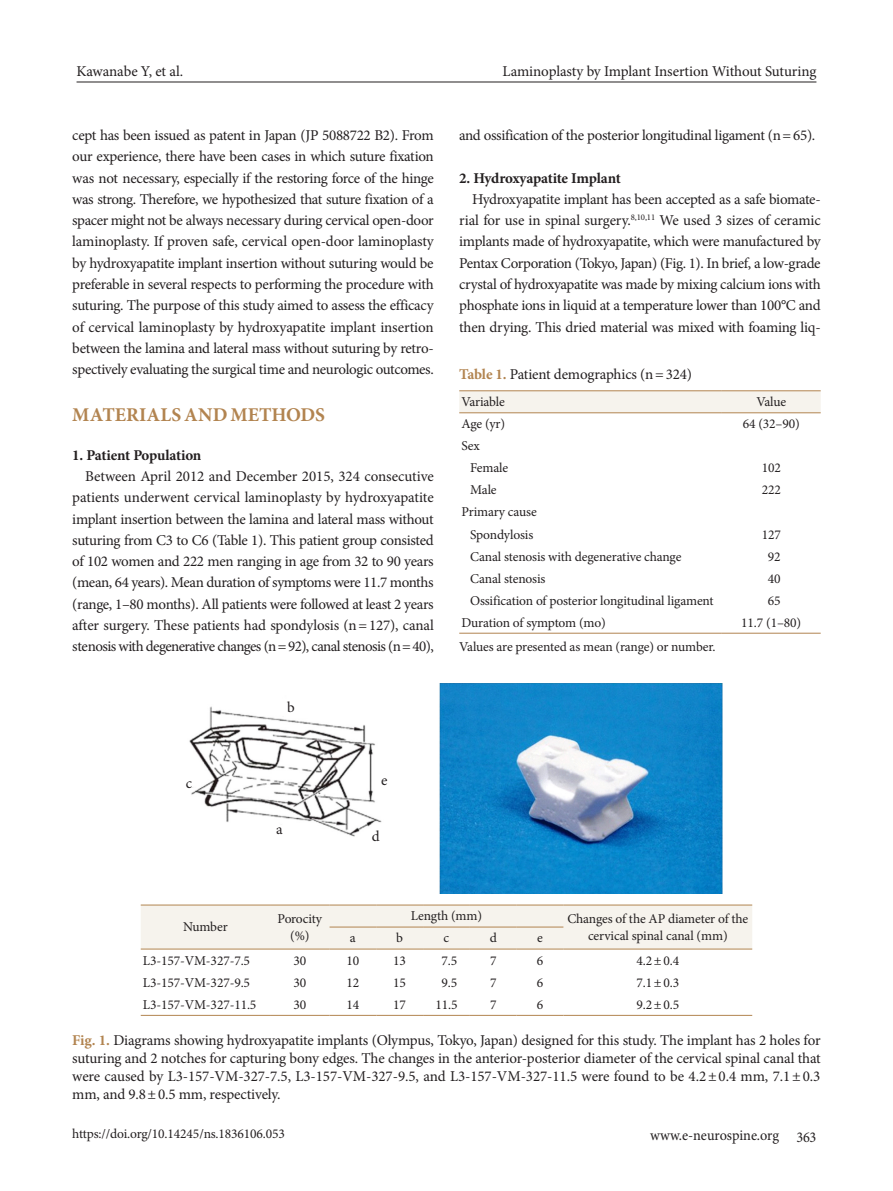
<style>
.page{position:relative;width:893px;height:1191px;background:#fff}
.page>*{position:absolute;margin:0;border:0;box-sizing:border-box;transform-origin:0 0}
.대제목{font:700 19.5px "Minion Pro";color:#b28450}
.본문{font:15px/21.3px "Minion Pro";letter-spacing:-.02em;color:#231f20;text-align:justify}
.표그림캡션{font:15px/18px "Minion Pro";letter-spacing:-.01em;color:#231f20;text-align:justify}
.중제목{font:700 15px "Minion Pro";letter-spacing:-.015em;color:#231f20}
.본문-2{font:15px "Minion Pro";letter-spacing:-.02em;color:#231f20;scale:.95 1}
.그림_지문_8pt{font:15px "Minion Pro";color:#231f20}
.표본문{font:13.5px "Minion Pro";letter-spacing:-.01em;color:#231f20}
.표항목{font:13.5px/16.2px "Minion Pro";letter-spacing:-.01em;color:#231f20;text-align:center}
.doi_번호{font:13.5px "Minion Pro";letter-spacing:-.01em;color:#231f20}
.s1{font-weight:700;color:#b28450}
</style>
<div class="page">
<hr style="left:77px;top:82px;width:739px;height:1px;background:#231f20">
<div style="left:459px;top:391px;width:362px;height:21px;background:#f6f3ed"></div>
<hr style="left:459px;top:390px;width:263px;height:1px;background:#b28450">
<hr style="left:722px;top:390px;width:99px;height:1px;background:#b28450">
<hr style="left:459px;top:412px;width:263px;height:1px;background:#b28450">
<hr style="left:722px;top:412px;width:99px;height:1px;background:#b28450">
<hr style="left:459px;top:633px;width:263px;height:1px;background:#b28450">
<hr style="left:722px;top:633px;width:99px;height:1px;background:#b28450">
<div style="left:141px;top:905px;width:611px;height:43px;background:#f6f3ed"></div>
<hr style="left:141px;top:904px;width:129px;height:1px;background:#b28450">
<hr style="left:270px;top:904px;width:60px;height:1px;background:#b28450">
<hr style="left:330px;top:904px;width:46px;height:1px;background:#b28450">
<hr style="left:376px;top:904px;width:47px;height:1px;background:#b28450">
<hr style="left:423px;top:904px;width:47px;height:1px;background:#b28450">
<hr style="left:470px;top:904px;width:47px;height:1px;background:#b28450">
<hr style="left:517px;top:904px;width:46px;height:1px;background:#b28450">
<hr style="left:563px;top:904px;width:189px;height:1px;background:#b28450">
<hr style="left:330px;top:926px;width:46px;height:1px;background:#b28450">
<hr style="left:376px;top:926px;width:47px;height:1px;background:#b28450">
<hr style="left:423px;top:926px;width:47px;height:1px;background:#b28450">
<hr style="left:470px;top:926px;width:47px;height:1px;background:#b28450">
<hr style="left:517px;top:926px;width:46px;height:1px;background:#b28450">
<hr style="left:141px;top:948px;width:129px;height:1px;background:#b28450">
<hr style="left:270px;top:948px;width:60px;height:1px;background:#b28450">
<hr style="left:330px;top:948px;width:46px;height:1px;background:#b28450">
<hr style="left:376px;top:948px;width:47px;height:1px;background:#b28450">
<hr style="left:423px;top:948px;width:47px;height:1px;background:#b28450">
<hr style="left:470px;top:948px;width:47px;height:1px;background:#b28450">
<hr style="left:517px;top:948px;width:46px;height:1px;background:#b28450">
<hr style="left:563px;top:948px;width:189px;height:1px;background:#b28450">
<hr style="left:141px;top:1015px;width:129px;height:1px;background:#b28450">
<hr style="left:270px;top:1015px;width:60px;height:1px;background:#b28450">
<hr style="left:330px;top:1015px;width:46px;height:1px;background:#b28450">
<hr style="left:376px;top:1015px;width:47px;height:1px;background:#b28450">
<hr style="left:423px;top:1015px;width:47px;height:1px;background:#b28450">
<hr style="left:470px;top:1015px;width:47px;height:1px;background:#b28450">
<hr style="left:517px;top:1015px;width:46px;height:1px;background:#b28450">
<hr style="left:563px;top:1015px;width:189px;height:1px;background:#b28450">
<img style="left:189px;top:683px;width:533px;height:210px">
<p class="본문" style="left:77px;top:61px;width:108px">Kawanabe Y, et al.</p>
<p class="본문" style="left:502px;top:61px;width:315px">Laminoplasty by Implant Insertion Without Suturing</p>
<p class="본문" style="left:72px;top:125px;width:363px">cept has been issued as patent in Japan (JP 5088722 B2). From our experience, there have been cases in which suture fixation was not necessary, especially if the restoring force of the hinge was strong. Therefore, we hypothesized that suture fixation of a spacer might not be always necessary during cervical open-door laminoplasty. If proven safe, cervical open-door laminoplasty by hydroxyapatite implant insertion without suturing would be preferable in several respects to performing the procedure with suturing. The purpose of this study aimed to assess the efficacy of cervical laminoplasty by hydroxyapatite implant insertion between the lamina and lateral mass without suturing by retro&shy;spectively evaluating the surgical time and neurologic outcomes.</p>
<p class="대제목" style="left:72px;top:401px;width:254px">MATERIALS AND METHODS</p>
<p class="중제목" style="left:72px;top:444px;width:131px">1. Patient Population</p>
<p class="본문" style="left:72px;top:465px;width:363px;text-indent:13px">Between April 2012 and December 2015, 324 consecutive patients underwent cervical laminoplasty by hydroxyapatite implant insertion between the lamina and lateral mass without suturing from C3 to C6 (Table 1). This patient group consisted of 102 women and 222 men ranging in age from 32 to 90 years (mean, 64 years). Mean duration of symptoms were 11.7 months (range, 1–80 months). All patients were followed at least 2 years after surgery. These patients had spondylosis (n = 127), canal stenosis with degenerative changes (n=92), canal stenosis (n=40),</p>
<p class="그림_지문_8pt" style="left:287px;top:697px;width:9px">b</p>
<p class="본문" style="left:459px;top:125px;width:358px">and ossification of the posterior longitudinal ligament (n= 65).</p>
<p class="중제목" style="left:459px;top:167px;width:163px">2. Hydroxyapatite Implant</p>
<p class="본문" style="left:459px;top:188px;width:363px;text-indent:13px">Hydroxyapatite implant has been accepted as a safe biomate&shy;rial for use in spinal surgery.<sup>8,10,11</sup> We used 3 sizes of ceramic implants made of hydroxyapatite, which were manufactured by Pentax Corporation (Tokyo, Japan) (Fig. 1). In brief, a low-grade crystal of hydroxyapatite was made by mixing calcium ions with phosphate ions in liquid at a temperature lower than 100°C and then drying. This dried material was mixed with foaming liq-</p>
<p class="표그림캡션" style="left:459px;top:366px;width:234px"><span class="s1">Table 1.</span> Patient demographics (n = 324)</p>
<p class="표항목" style="left:461px;top:394px;width:45px">Variable</p>
<p class="표항목" style="left:756px;top:394px;width:31px">Value</p>
<p class="표본문" style="left:461px;top:415px;width:45px">Age (yr)</p>
<p class="표본문" style="left:743px;top:415px;width:59px">64 (32–90)</p>
<p class="표본문" style="left:461px;top:437px;width:20px">Sex</p>
<p class="표본문" style="left:470px;top:459px;width:40px">Female</p>
<p class="표본문" style="left:762px;top:459px;width:21px">102</p>
<p class="표본문" style="left:470px;top:481px;width:28px">Male</p>
<p class="표본문" style="left:762px;top:481px;width:21px">222</p>
<p class="표본문" style="left:461px;top:503px;width:77px">Primary cause</p>
<p class="표본문" style="left:470px;top:525px;width:65px">Spondylosis</p>
<p class="표본문" style="left:762px;top:525px;width:21px">127</p>
<p class="표본문" style="left:470px;top:547px;width:213px">Canal stenosis with degenerative change</p>
<p class="표본문" style="left:768px;top:547px;width:14px">92</p>
<p class="표본문" style="left:470px;top:569px;width:77px">Canal stenosis</p>
<p class="표본문" style="left:768px;top:569px;width:14px">40</p>
<p class="표본문" style="left:470px;top:591px;width:245px">Ossification of posterior longitudinal ligament</p>
<p class="표본문" style="left:768px;top:591px;width:14px">65</p>
<p class="표본문" style="left:461px;top:613px;width:146px">Duration of symptom (mo)</p>
<p class="표본문" style="left:741px;top:613px;width:62px">11.7 (1–80)</p>
<p class="표본문" style="left:459px;top:637px;width:258px">Values are presented as mean (range) or number.</p>
<p class="그림_지문_8pt" style="left:186px;top:773px;width:8px">c</p>
<p class="그림_지문_8pt" style="left:276px;top:819px;width:8px">a</p>
<p class="그림_지문_8pt" style="left:381px;top:769px;width:8px">e</p>
<p class="그림_지문_8pt" style="left:372px;top:826px;width:9px">d</p>
<p class="표항목" style="left:183px;top:919px;width:46px">Number</p>
<p class="표항목" style="left:278px;top:911px;width:46px">Porocity (%)</p>
<p class="표항목" style="left:411px;top:908px;width:73px">Length (mm)</p>
<p class="표항목" style="left:567px;top:911px;width:182px">Changes of the AP diameter of the</p>
<p class="표항목" style="left:350px;top:930px;width:7px">a</p>
<p class="표항목" style="left:396px;top:930px;width:8px">b</p>
<p class="표항목" style="left:588px;top:927px;width:141px">cervical spinal canal (mm)</p>
<p class="표항목" style="left:444px;top:930px;width:7px">c</p>
<p class="표항목" style="left:490px;top:930px;width:9px">d</p>
<p class="표항목" style="left:537px;top:930px;width:7px">e</p>
<p class="표본문" style="left:143px;top:951px;width:109px">L3-157-VM-327-7.5</p>
<p class="표본문" style="left:293px;top:951px;width:14px">30</p>
<p class="표본문" style="left:347px;top:951px;width:14px">10</p>
<p class="표본문" style="left:393px;top:951px;width:14px">13</p>
<p class="표본문" style="left:442px;top:951px;width:17px">7.5</p>
<p class="표본문" style="left:490px;top:951px;width:8px">7</p>
<p class="표본문" style="left:537px;top:951px;width:8px">6</p>
<p class="표본문" style="left:636px;top:951px;width:44px">4.2 ± 0.4</p>
<p class="표본문" style="left:143px;top:973px;width:109px">L3-157-VM-327-9.5</p>
<p class="표본문" style="left:293px;top:973px;width:14px">30</p>
<p class="표본문" style="left:347px;top:973px;width:14px">12</p>
<p class="표본문" style="left:393px;top:973px;width:14px">15</p>
<p class="표본문" style="left:442px;top:973px;width:17px">9.5</p>
<p class="표본문" style="left:490px;top:973px;width:8px">7</p>
<p class="표본문" style="left:537px;top:973px;width:8px">6</p>
<p class="표본문" style="left:636px;top:973px;width:44px">7.1 ± 0.3</p>
<p class="표본문" style="left:143px;top:995px;width:115px">L3-157-VM-327-11.5</p>
<p class="표본문" style="left:293px;top:995px;width:14px">30</p>
<p class="표본문" style="left:347px;top:995px;width:14px">14</p>
<p class="표본문" style="left:393px;top:995px;width:14px">17</p>
<p class="표본문" style="left:435px;top:995px;width:24px">11.5</p>
<p class="표본문" style="left:490px;top:995px;width:8px">7</p>
<p class="표본문" style="left:537px;top:995px;width:8px">6</p>
<p class="표본문" style="left:636px;top:995px;width:44px">9.2 ± 0.5</p>
<p class="표그림캡션" style="left:72px;top:1031px;width:750px"><span class="s1">Fig. 1.</span> Diagrams showing hydroxyapatite implants (Olympus, Tokyo, Japan) designed for this study. The implant has 2 holes for suturing and 2 notches for capturing bony edges. The changes in the anterior-posterior diameter of the cervical spinal canal that were caused by L3-157-VM-327-7.5, L3-157-VM-327-9.5, and L3-157-VM-327-11.5 were found to be 4.2 ± 0.4 mm, 7.1 ± 0.3 mm, and 9.8 ± 0.5 mm, respectively.</p>
<p class="doi_번호" style="left:72px;top:1124px;width:214px">https://doi.org/10.14245/ns.1836106.053</p>
<p class="본문-2" style="left:650px;top:1125px;width:176px">www.e-neurospine.org 363</p>
</div>
